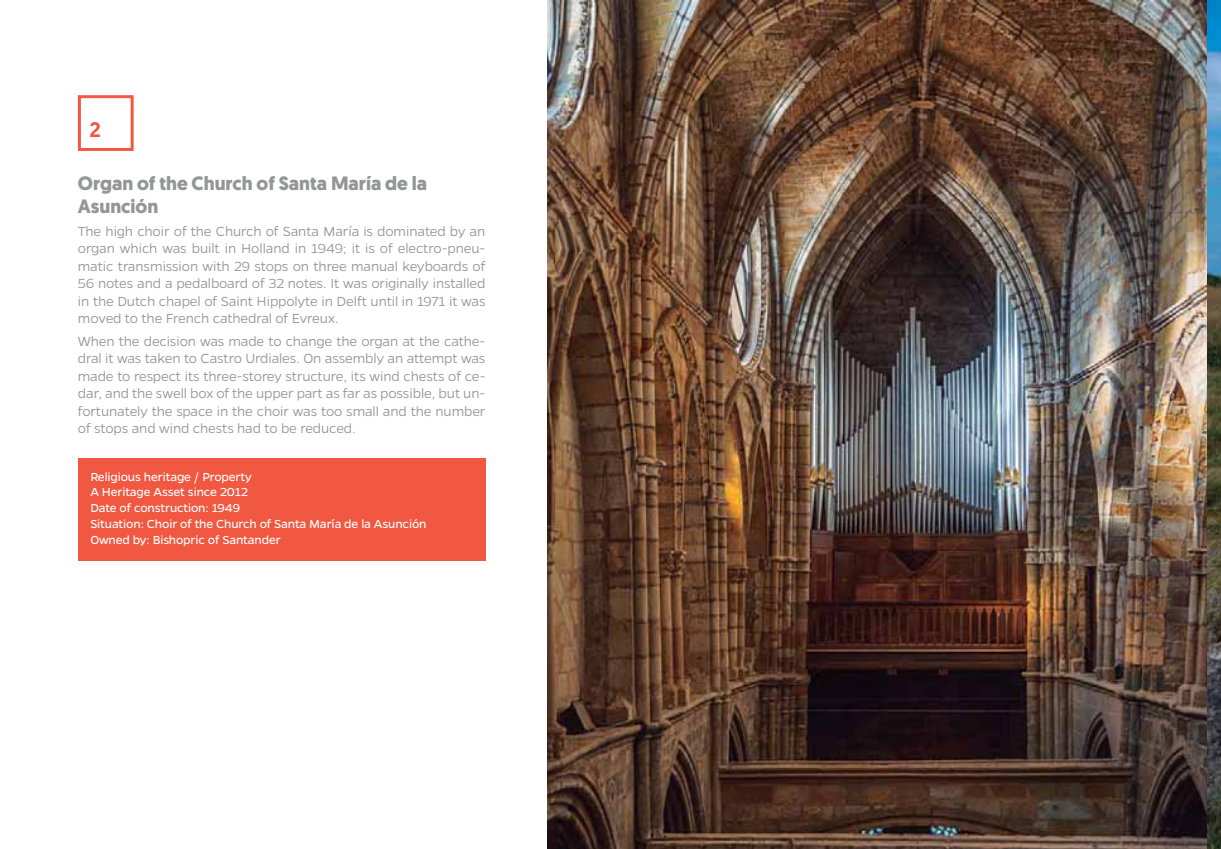
<style>
.page{position:relative;width:1221px;height:849px;background:#fff}
.page>*{position:absolute;margin:0;border:0;box-sizing:border-box;transform-origin:0 0}
.t1{font:500 21px "Geomanist";color:#f15842}
.t2{font:700 19.25px/23.1px "Geomanist";color:#939598}
.t3{font:300 14.88px/17.5px "Gentona";letter-spacing:-.01em;color:#939598;text-align:justify}
.t4{font:13.12px/15.8px "Gentona";letter-spacing:-.01em;color:#fff}
</style>
<div class="page">
<img style="left:547px;top:0;width:673px;height:848px">
<div style="left:78px;top:458px;width:407px;height:103px;background:#f15842"></div>
<div style="left:78px;top:95px;width:56px;height:56px;border:3px solid #f15842"></div>
<h1 class="t1" style="left:89px;top:118px;width:13px">2</h1>
<p class="t2" style="left:78px;top:174px;width:350px">Organ of the Church of Santa María de la<br>Asunción</p>
<p class="t3" style="left:78px;top:223px;width:409px">The high choir of the Church of Santa María is dominated by an organ which was built in Holland in 1949; it is of electro-pneu&shy;matic transmission with 29 stops on three manual keyboards of 56 notes and a pedalboard of 32 notes. It was originally installed in the Dutch chapel of Saint Hippolyte in Delft until in 1971 it was moved to the French cathedral of Evreux.</p>
<p class="t3" style="left:78px;top:333px;width:409px">When the decision was made to change the organ at the cathe&shy;dral it was taken to Castro Urdiales. On assembly an attempt was made to respect its three-storey structure, its wind chests of ce&shy;dar, and the swell box of the upper part as far as possible, but un&shy;fortunately the space in the choir was too small and the number of stops and wind chests had to be reduced.</p>
<p class="t4" style="left:90px;top:468px;width:338px">Religious heritage / Property<br>A Heritage Asset since 2012<br>Date of construction: 1949<br>Situation: Choir of the Church of Santa María de la Asunción Owned by: Bishopric of Santander</p>
</div>
